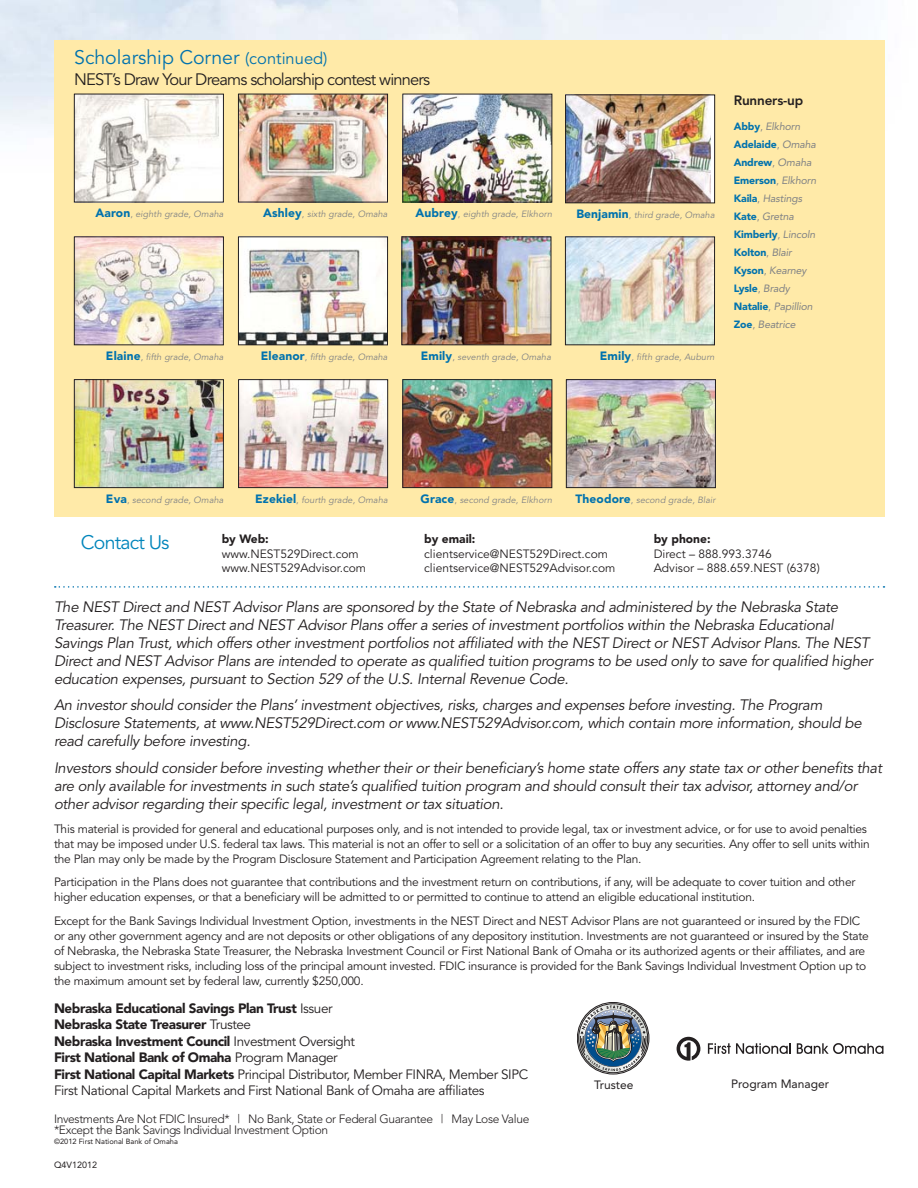
<style>
.page{position:relative;width:918px;height:1188px;background:#fff}
.page>*{position:absolute;margin:0;border:0;box-sizing:border-box;transform-origin:0 0}
.t1{font:19.5px "Avenir";color:#0072ae}
.t2{font:19.5px "Avenir";letter-spacing:-.04em;color:#0085bb}
.t3{font:16.5px "Avenir";letter-spacing:-.05em;color:#231f20}
.t4{font:italic 15px/18px "Avenir";letter-spacing:-.02em;color:#231f20}
.t5{font:13.5px/16.5px "Avenir";letter-spacing:-.03em;color:#231f20}
.t6{font:800 13.5px "Avenir";letter-spacing:-.015em;color:#231f20}
.t7{font:12px/15px "Avenir";letter-spacing:-.02em;color:#231f20}
.t8{font:12px "Avenir";color:#231f20}
.t9{font:300 12px/10.5px "Avenir";letter-spacing:-.03em;color:#231f20}
.t10{font:900 12px "Avenir";color:#231f20}
.t11{font:12px "Avenir";color:#231f20}
.t12{font:italic 10.5px/18px "Avenir";letter-spacing:-.015em;color:#808285}
.t13{font:italic 9px "Avenir";letter-spacing:.01em;color:#808285}
.t14{font:9px "Avenir";color:#231f20}
.t15{font:7.5px "Avenir";color:#231f20}
.s1{font-size:16.5px}
.s2{font-weight:900;font-style:normal;font-size:12px;color:#0072ae}
.s3{font-style:normal}
.s4{font-weight:900;font-style:normal;color:#0072ae}
.s5{font-weight:900}
</style>
<div class="page">
<div style="left:54px;top:40px;width:830px;height:478px;background:#ffeaa8"></div>
<img style="left:402px;top:237px;width:149px;height:108px">
<img style="left:565px;top:237px;width:150px;height:108px">
<img style="left:74px;top:237px;width:150px;height:108px">
<img style="left:238px;top:237px;width:150px;height:108px">
<img style="left:403px;top:379px;width:149px;height:109px">
<img style="left:566px;top:379px;width:150px;height:109px">
<img style="left:74px;top:379px;width:150px;height:109px">
<img style="left:238px;top:379px;width:150px;height:109px">
<img style="left:403px;top:94px;width:149px;height:108px">
<img style="left:565px;top:95px;width:150px;height:108px">
<svg style="left:74px;top:94px;width:150px;height:108px;background:#e9e7e3"></svg>
<img style="left:238px;top:94px;width:150px;height:108px">
<img style="left:577px;top:1002px;width:72px;height:72px">
<svg style="left:677px;top:1037px;width:23px;height:24px"></svg>
<svg style="left:708px;top:1043px;width:83px;height:11px"></svg>
<svg style="left:797px;top:1043px;width:87px;height:11px"></svg>
<svg style="left:55px;top:586px;width:830px;height:2px"></svg>
<h1 class="t1" style="left:74px;top:50px;width:255px">Scholarship Corner <span class="s1">(continued)</span></h1>
<h2 class="t3" style="left:74px;top:73px;width:357px">NEST’s Draw Your Dreams scholarship contest winners</h2>
<p class="t13" style="left:96px;top:210px;width:129px"><span class="s2">Aaron</span><span class="s3">,</span> eighth grade, Omaha</p>
<p class="t13" style="left:263px;top:210px;width:126px"><span class="s2">Ashley</span><span class="s3">,</span> sixth grade, Omaha</p>
<p class="t13" style="left:416px;top:210px;width:138px"><span class="s2">Aubrey</span><span class="s3">,</span> eighth grade, Elkhorn</p>
<p class="t13" style="left:576px;top:211px;width:140px"><span class="s2">Benjamin</span><span class="s3">,</span> third grade, Omaha</p>
<p class="t13" style="left:106px;top:353px;width:119px"><span class="s2">Elaine</span><span class="s3">,</span> fifth grade, Omaha</p>
<p class="t13" style="left:261px;top:353px;width:128px"><span class="s2">Eleanor</span><span class="s3">,</span> fifth grade, Omaha</p>
<p class="t13" style="left:421px;top:353px;width:132px"><span class="s2">Emily</span><span class="s3">,</span> seventh grade, Omaha</p>
<p class="t13" style="left:600px;top:353px;width:116px"><span class="s2">Emily</span><span class="s3">,</span> fifth grade, Auburn</p>
<p class="t6" style="left:734px;top:95px;width:71px">Runners-up</p>
<p class="t12" style="left:734px;top:118px;width:84px"><span class="s4">Abby</span><span class="s3">,</span> Elkhorn<br><span class="s4">Adelaide</span><span class="s3">,</span> Omaha<br><span class="s4">Andrew</span><span class="s3">,</span> Omaha<br><span class="s4">Emerson</span><span class="s3">,</span> Elkhorn<br><span class="s4">Kaila</span><span class="s3">,</span> Hastings<br><span class="s4">Kate</span><span class="s3">,</span> Gretna<br><span class="s4">Kimberly</span><span class="s3">,</span> Lincoln<br><span class="s4">Kolton</span><span class="s3">,</span> Blair<br><span class="s4">Kyson</span><span class="s3">,</span> Kearney<br><span class="s4">Lysle</span><span class="s3">,</span> Brady<br><span class="s4">Natalie</span><span class="s3">,</span> Papillion<br><span class="s4">Zoe</span><span class="s3">,</span> Beatrice</p>
<p class="t13" style="left:106px;top:496px;width:119px"><span class="s2">Eva</span><span class="s3">,</span> second grade, Omaha</p>
<p class="t13" style="left:255px;top:496px;width:134px"><span class="s2">Ezekiel</span><span class="s3">,</span> fourth grade, Omaha</p>
<p class="t13" style="left:421px;top:496px;width:133px"><span class="s2">Grace</span><span class="s3">,</span> second grade, Elkhorn</p>
<p class="t13" style="left:576px;top:496px;width:142px"><span class="s2">Theodore</span><span class="s3">,</span> second grade, Blair</p>
<h1 class="t2" style="left:81px;top:534px;width:90px">Contact Us</h1>
<p class="t10" style="left:222px;top:534px;width:49px">by Web:</p>
<p class="t10" style="left:424px;top:534px;width:53px">by email:</p>
<p class="t10" style="left:654px;top:534px;width:58px">by phone:</p>
<p class="t8" style="left:222px;top:549px;width:139px">www.NEST529Direct.com</p>
<p class="t8" style="left:424px;top:549px;width:185px">clientservice@NEST529Direct.com</p>
<p class="t8" style="left:654px;top:549px;width:120px">Direct – 888.993.3746</p>
<p class="t8" style="left:222px;top:563px;width:146px">www.NEST529Advisor.com</p>
<p class="t8" style="left:424px;top:563px;width:193px">clientservice@NEST529Advisor.com</p>
<p class="t8" style="left:654px;top:563px;width:168px">Advisor – 888.659.NEST (6378)</p>
<p class="t4" style="left:54px;top:599px;width:820px">The NEST Direct and NEST Advisor Plans are sponsored by the State of Nebraska and administered by the Nebraska State Treasurer. The NEST Direct and NEST Advisor Plans offer a series of investment portfolios within the Nebraska Educational Savings Plan Trust, which offers other investment portfolios not affiliated with the NEST Direct or NEST Advisor Plans. The NEST Direct and NEST Advisor Plans are intended to operate as qualified tuition programs to be used only to save for qualified higher education expenses, pursuant to Section 529 of the U.S. Internal Revenue Code.</p>
<p class="t4" style="left:54px;top:698px;width:809px">An investor should consider the Plans’ investment objectives, risks, charges and expenses before investing. The Program<br>Disclosure Statements, at www.NEST529Direct.com or www.NEST529Advisor.com, which contain more information, should be read carefully before investing.</p>
<p class="t4" style="left:54px;top:760px;width:830px">Investors should consider before investing whether their or their beneficiary’s home state offers any state tax or other benefits that are only available for investments in such state’s qualified tuition program and should consult their tax advisor, attorney and/or other advisor regarding their specific legal, investment or tax situation.</p>
<p class="t7" style="left:54px;top:823px;width:817px">This material is provided for general and educational purposes only, and is not intended to provide legal, tax or investment advice, or for use to avoid penalties that may be imposed under U.S. federal tax laws. This material is not an offer to sell or a solicitation of an offer to buy any securities. Any offer to sell units within the Plan may only be made by the Program Disclosure Statement and Participation Agreement relating to the Plan.</p>
<p class="t7" style="left:54px;top:876px;width:803px">Participation in the Plans does not guarantee that contributions and the investment return on contributions, if any, will be adequate to cover tuition and other higher education expenses, or that a beneficiary will be admitted to or permitted to continue to attend an eligible educational institution.</p>
<p class="t7" style="left:54px;top:915px;width:816px">Except for the Bank Savings Individual Investment Option, investments in the NEST Direct and NEST Advisor Plans are not guaranteed or insured by the FDIC or any other government agency and are not deposits or other obligations of any depository institution. Investments are not guaranteed or insured by the State of Nebraska, the Nebraska State Treasurer, the Nebraska Investment Council or First National Bank of Omaha or its authorized agents or their affiliates, and are subject to investment risks, including loss of the principal amount invested. FDIC insurance is provided for the Bank Savings Individual Investment Option up to the maximum amount set by federal law, currently $250,000.</p>
<p class="t5" style="left:54px;top:1001px;width:476px"><span class="s5">Nebraska Educational Savings Plan Trust</span> Issuer<br><span class="s5">Nebraska State Treasurer</span> Trustee<br><span class="s5">Nebraska Investment Council</span> Investment Oversight<br><span class="s5">First National Bank of Omaha</span> Program Manager<br><span class="s5">First National Capital Markets</span> Principal Distributor, Member FINRA, Member SIPC First National Capital Markets and First National Bank of Omaha are affiliates</p>
<p class="t11" style="left:594px;top:1080px;width:41px">Trustee</p>
<p class="t11" style="left:731px;top:1079px;width:99px">Program Manager</p>
<p class="t9" style="left:54px;top:1115px;width:477px">Investments Are Not FDIC Insured* | No Bank, State or Federal Guarantee | May Lose Value *Except the Bank Savings Individual Investment Option</p>
<p class="t15" style="left:54px;top:1139px;width:125px">©2012 First National Bank of Omaha</p>
<p class="t14" style="left:54px;top:1161px;width:45px">Q4V12012</p>
</div>
